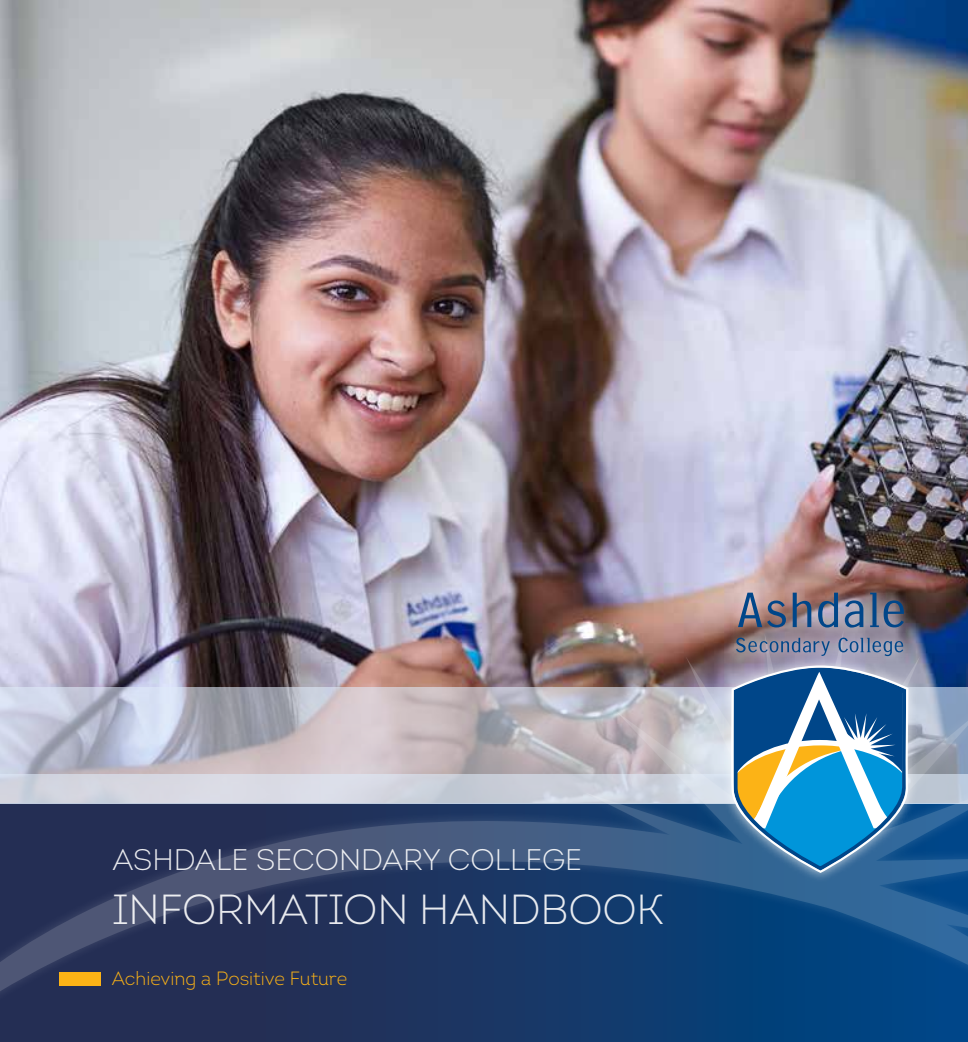
<style>
.page{position:relative;width:968px;height:1042px;background:#fff}
.page>*{position:absolute;margin:0;border:0;box-sizing:border-box;transform-origin:0 0}
.t1{font:300 42px "Intro";letter-spacing:-.005em;color:#fff}
.t2{font:300 29.75px "Intro";color:#fff}
.t3{font:300 19.07px "Intro";letter-spacing:-.005em;color:#fcb316}
</style>
<div class="page">
<img style="left:0;top:0;width:967px;height:622px">
<div style="left:0;top:804px;width:967px;height:238px;background:linear-gradient(to right,#2d2949,#004584)"></div>
<div style="left:0;top:622px;width:967px;height:399px;background:#fff;opacity:.75"></div>
<img style="left:0;top:630px;width:967px;height:362px">
<div style="left:719px;top:582px;width:200px;height:301px;background:#fff;opacity:.75"></div>
<svg style="left:738px;top:593px;width:47px;height:34px;background:#807b8a"></svg>
<svg style="left:792px;top:593px;width:19px;height:34px"></svg>
<svg style="left:818px;top:593px;width:19px;height:34px"></svg>
<svg style="left:844px;top:600px;width:19px;height:27px"></svg>
<svg style="left:870px;top:593px;width:33px;height:34px"></svg>
<svg style="left:736px;top:637px;width:93px;height:19px;background:#7f829a"></svg>
<svg style="left:838px;top:637px;width:65px;height:19px"></svg>
<svg style="left:731px;top:665px;width:177px;height:208px;background:#4c8aaf"></svg>
<div style="left:60px;top:972px;width:41px;height:13px;background:#fcb316"></div>
<h2 class="t2" style="left:112px;top:841px;width:471px">ASHDALE SECONDARY COLLEGE</h2>
<h1 class="t1" style="left:112px;top:883px;width:552px">INFORMATION HANDBOOK</h1>
<p class="t3" style="left:112px;top:966px;width:237px">Achieving a Positive Future</p>
</div>
